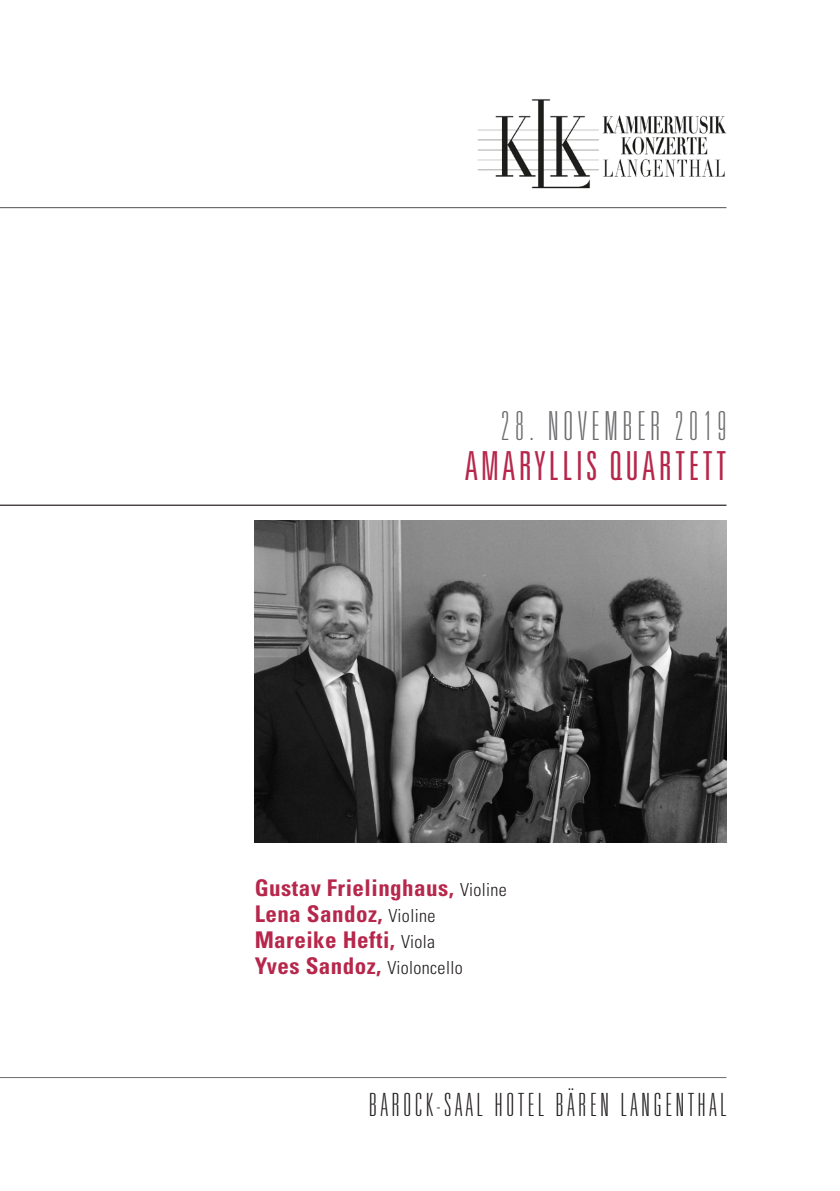
<style>
.page{position:relative;width:840px;height:1191px;background:#fff}
.page>*{position:absolute;margin:0;border:0;box-sizing:border-box;transform-origin:0 0}
.t1{font:300 ultra-condensed 40px "Univers";letter-spacing:.08em;color:#b6274b}
.t2{font:100 ultra-condensed 40px "Univers";letter-spacing:.13em;color:#6c6d70}
.t3{font:100 ultra-condensed 32px "Univers";letter-spacing:.13em;color:#231f20}
.ohne{font:700 condensed 23px "Univers";letter-spacing:.02em;color:#b6274b}
.s1{font-weight:300;font-size:18px;color:#231f20}
</style>
<div class="page">
<img style="left:254px;top:520px;width:472px;height:323px">
<hr style="left:0;top:1077px;width:726px;height:1px;background:#6c6d70">
<hr style="left:0;top:207px;width:726px;height:1px;background:#6c6d70">
<hr style="left:0;top:504px;width:726px;height:2px;background:#231f20">
<img style="left:477px;top:99px;width:250px;height:90px">
<p class="t2" style="left:500px;top:405px;width:227px">28. NOVEMBER 2019</p>
<p class="t1" style="left:464px;top:445px;width:263px">AMARYLLIS QUARTETT</p>
<p class="ohne" style="left:254px;top:873px;width:253px">Gustav Frielinghaus, <span class="s1">Violine</span></p>
<p class="ohne" style="left:254px;top:899px;width:182px">Lena Sandoz, <span class="s1">Violine</span></p>
<p class="ohne" style="left:254px;top:925px;width:182px">Mareike Hefti, <span class="s1">Viola</span></p>
<p class="ohne" style="left:254px;top:951px;width:209px">Yves Sandoz, <span class="s1">Violoncello</span></p>
<p class="t3" style="left:369px;top:1088px;width:358px">BAROCK-SAAL HOTEL BÄREN LANGENTHAL</p>
</div>
